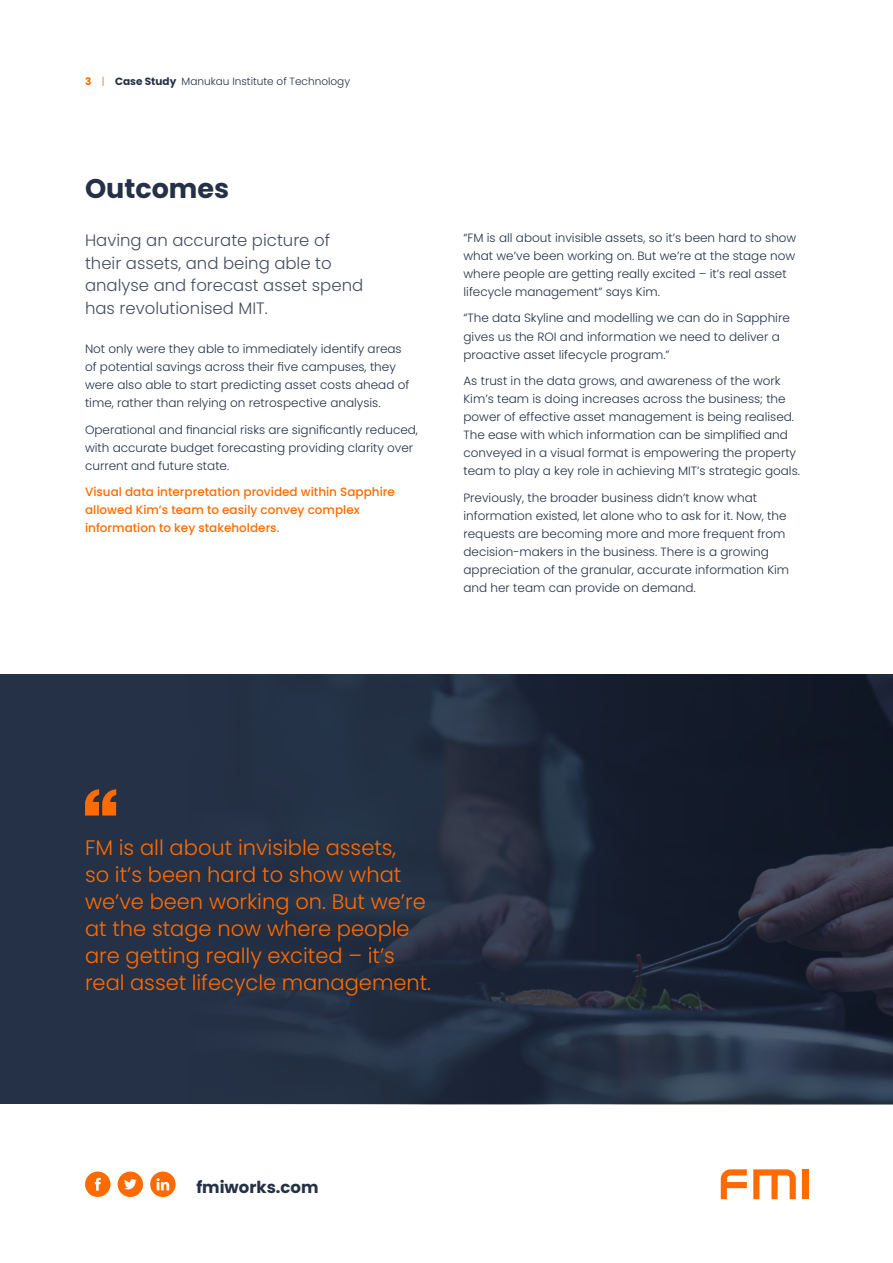
<style>
.page{position:relative;width:893px;height:1263px;background:#fff}
.page>*{position:absolute;margin:0;border:0;box-sizing:border-box;transform-origin:0 0}
.t1{font:700 27px "Poppins";color:#253146}
.t2{font:300 21px/27px "Poppins";color:#ff6b00}
.t3{font:300 16.5px/22.5px "Poppins";color:#464e5e}
.t4{font:700 16.5px "Poppins";color:#253146}
.t5{font:300 12px/18px "Poppins";color:#253146}
.t6{font:500 12px/18px "Poppins";color:#ff6b00}
.t7{font:300 10.5px "Poppins";color:#253146}
.s1{font-weight:700;color:#ff6b00}
.s2{color:#ff6b00}
.s3{font-weight:700}
</style>
<div class="page">
<div style="left:0;top:675px;width:893px;height:429px;background:#253146"></div>
<img style="left:334px;top:675px;width:559px;height:429px">
<svg style="left:85px;top:789px;width:31px;height:26px"></svg>
<svg style="left:753px;top:1169px;width:43px;height:30px"></svg>
<div style="left:802px;top:1169px;width:6px;height:30px;background:#ff6b00"></div>
<svg style="left:721px;top:1169px;width:26px;height:30px"></svg>
<svg style="left:85px;top:1171px;width:25px;height:26px"></svg>
<svg style="left:118px;top:1171px;width:25px;height:26px"></svg>
<svg style="left:150px;top:1171px;width:26px;height:26px"></svg>
<p class="t7" style="left:85px;top:75px;width:266px"><span class="s1">3</span> <span class="s2">|</span> <span class="s3">Case Study</span> Manukau Institute of Technology</p>
<h1 class="t1" style="left:85px;top:173px;width:146px">Outcomes</h1>
<h3 class="t3" style="left:85px;top:229px;width:280px">Having an accurate picture of their assets, and being able to analyse and forecast asset spend has revolutionised MIT.</h3>
<p class="t5" style="left:85px;top:340px;width:326px">Not only were they able to immediately identify areas of potential savings across their five campuses, they were also able to start predicting asset costs ahead of time, rather than relying on retrospective analysis.</p>
<p class="t5" style="left:85px;top:421px;width:334px">Operational and financial risks are significantly reduced, with accurate budget forecasting providing clarity over current and future state.</p>
<p class="t6" style="left:85px;top:483px;width:311px">Visual data interpretation provided within Sapphire allowed Kim’s team to easily convey complex information to key stakeholders.</p>
<p class="t5" style="left:463px;top:229px;width:334px">“FM is all about invisible assets, so it’s been hard to show what we’ve been working on. But we’re at the stage now where people are getting really excited – it’s real asset lifecycle management” says Kim.</p>
<p class="t5" style="left:463px;top:309px;width:328px">“The data Skyline and modelling we can do in Sapphire gives us the ROI and information we need to deliver a proactive asset lifecycle program.”</p>
<p class="t5" style="left:463px;top:372px;width:338px">As trust in the data grows, and awareness of the work Kim’s team is doing increases across the business; the power of effective asset management is being realised.<br>The ease with which information can be simplified and conveyed in a visual format is empowering the property team to play a key role in achieving MIT’s strategic goals.</p>
<p class="t5" style="left:463px;top:488px;width:327px">Previously, the broader business didn’t know what information existed, let alone who to ask for it. Now, the requests are becoming more and more frequent from decision-makers in the business. There is a growing appreciation of the granular, accurate information Kim and her team can provide on demand.</p>
<h2 class="t2" style="left:85px;top:834px;width:348px">FM is all about invisible assets,<br>so it’s been hard to show what we’ve been working on. But we’re at the stage now where people are getting really excited – it’s real asset lifecycle management.</h2>
<h3 class="t4" style="left:196px;top:1177px;width:124px">fmiworks.com</h3>
</div>
